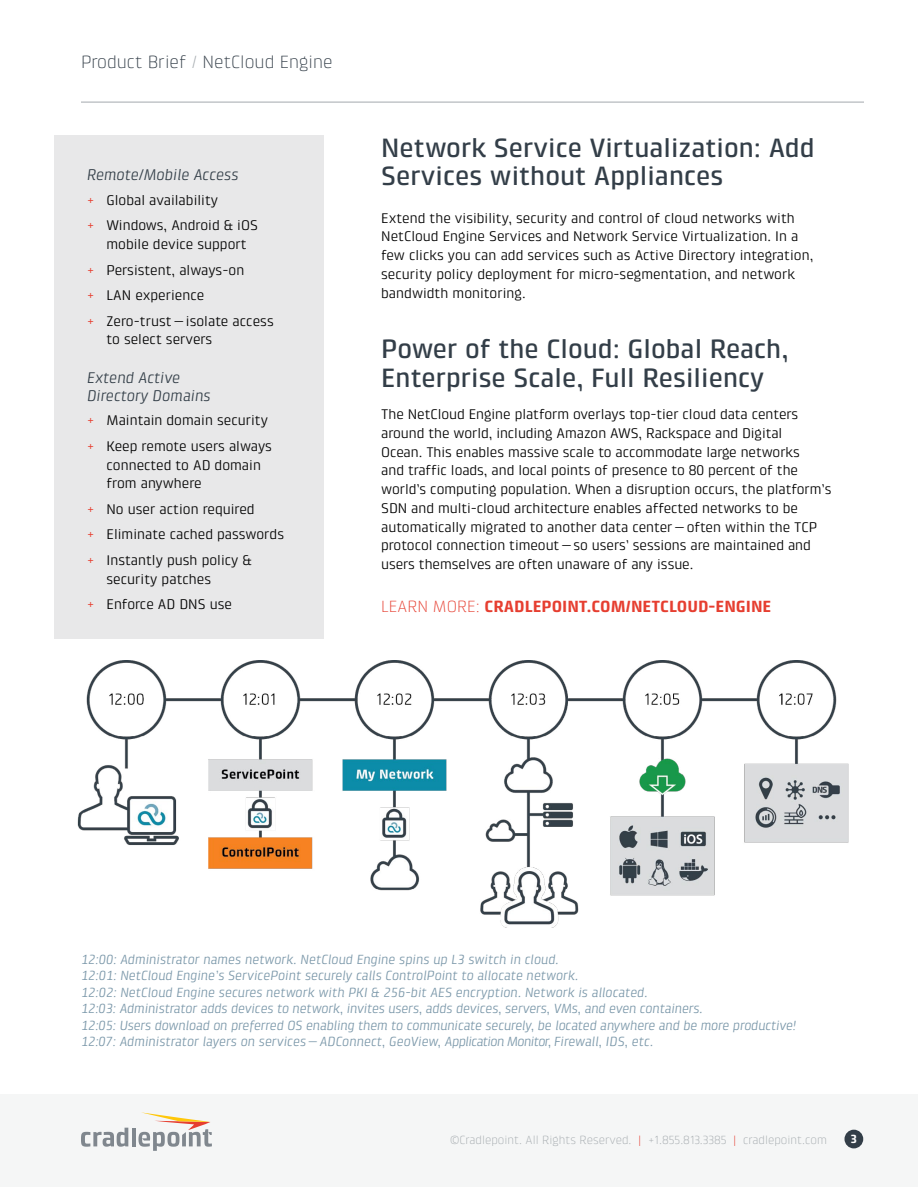
<style>
.page{position:relative;width:918px;height:1188px;background:#fff}
.page>*{position:absolute;margin:0;border:0;box-sizing:border-box;transform-origin:0 0}
.t1{font:500 27px/28.5px "Klint Pro";color:#333e48}
.t2{font:300 18px "Klint LT Pro";color:#333e48}
.t3{font:700 16.5px "Klint Pro";color:#e63e30}
.t4{font:italic 15.75px/18px "Klint Pro";color:#333e48}
.t5{font:14.25px/18.8px "Klint Pro";letter-spacing:-.005em;color:#000}
.t6{font:italic 13.5px/16.5px "Klint Pro";letter-spacing:-.01em;color:#7a97a9}
.t7{font:300 12px "Klint LT Pro";color:#a3a9ad}
.t8{font:700 12px "Klint Pro";color:#fff}
.s1{color:#a3a9ad}
.s2{color:#e63e30}
.s3{font-family:"Klint LT Pro";font-weight:300}
</style>
<div class="page">
<div style="left:0;top:1094px;width:918px;height:93px;background:#f5f6f6"></div>
<hr style="left:81px;top:102px;width:783px;height:1px;background:#a3a9ad">
<div style="left:844px;top:1130px;width:19px;height:18px;background:#333e48;border-radius:50%"></div>
<div style="left:54px;top:135px;width:270px;height:503px;background:#e8e8e9"></div>
<img style="left:77px;top:661px;width:772px;height:267px">
<svg style="left:81px;top:1128px;width:47px;height:19px"></svg>
<hr style="left:132px;top:1128px;width:4px;height:18px;background:#80878e">
<svg style="left:138px;top:1112px;width:74px;height:39px"></svg>
<p class="t2" style="left:81px;top:52px;width:253px">Product Brief <span class="s1">/</span> NetCloud Engine</p>
<p class="t4" style="left:87px;top:166px;width:153px">Remote/Mobile Access</p>
<p class="t5" style="left:87px;top:187px;width:172px;line-height:25.5px"><span class="s2">+</span> Global availability<br><span class="s2">+</span> Windows, Android &amp; iOS</p>
<p class="t5" style="left:87px;top:231px;width:188px;line-height:25.5px;text-indent:19px">mobile device support<br><span class="s2">+</span> Persistent, always-on<br><span class="s2">+</span> LAN experience<br><span class="s2">+</span> Zero-trust—isolate access</p>
<p class="t5" style="left:106px;top:330px;width:107px">to select servers</p>
<p class="t4" style="left:87px;top:368px;width:125px">Extend Active<br>Directory Domains</p>
<p class="t5" style="left:87px;top:408px;width:187px;line-height:25.5px"><span class="s2">+</span> Maintain domain security <span class="s2">+</span> Keep remote users always</p>
<p class="t5" style="left:106px;top:455px;width:156px">connected to AD domain from anywhere</p>
<p class="t5" style="left:87px;top:496px;width:199px;line-height:25.5px"><span class="s2">+</span> No user action required<br><span class="s2">+</span> Eliminate cached passwords <span class="s2">+</span> Instantly push policy &amp;</p>
<p class="t5" style="left:87px;top:566px;width:146px;line-height:25.5px;text-align:center">security patches<br><span class="s2">+</span> Enforce AD DNS use</p>
<h1 class="t1" style="left:381px;top:133px;width:435px">Network Service Virtualization: Add<br>Services without Appliances</h1>
<p class="t5" style="left:381px;top:208px;width:434px">Extend the visibility, security and control of cloud networks with NetCloud Engine Services and Network Service Virtualization. In a few clicks you can add services such as Active Directory integration, security policy deployment for micro-segmentation, and network bandwidth monitoring.</p>
<h1 class="t1" style="left:381px;top:335px;width:409px">Power of the Cloud: Global Reach,<br>Enterprise Scale, Full Resiliency</h1>
<p class="t5" style="left:381px;top:405px;width:452px">The NetCloud Engine platform overlays top-tier cloud data centers around the world, including Amazon AWS, Rackspace and Digital<br>Ocean. This enables massive scale to accommodate large networks<br>and traffic loads, and local points of presence to 80 percent of the world’s computing population. When a disruption occurs, the platform’s SDN and multi-cloud architecture enables affected networks to be automatically migrated to another data center—often within the TCP protocol connection timeout—so users’ sessions are maintained and users themselves are often unaware of any issue.</p>
<p class="t3" style="left:381px;top:597px;width:392px"><span class="s3">LEARN MORE:</span> CRADLEPOINT.COM/NETCLOUD-ENGINE</p>
<p class="t6" style="left:81px;top:951px;width:717px">12:00: Administrator names network. NetCloud Engine spins up L3 switch in cloud.<br>12:01: NetCloud Engine’s ServicePoint securely calls ControlPoint to allocate network.<br>12:02: NetCloud Engine secures network with PKI &amp; 256-bit AES encryption. Network is allocated.<br>12:03: Administrator adds devices to network, invites users, adds devices, servers, VMs, and even containers.<br>12:05: Users download on preferred OS enabling them to communicate securely, be located anywhere and be more productive!<br>12:07: Administrator layers on services—ADConnect, GeoView, Application Monitor, Firewall, IDS, etc.</p>
<p class="t7" style="left:450px;top:1133px;width:378px">©Cradlepoint. All Rights Reserved. <span class="s2">|</span> +1.855.813.3385 <span class="s2">|</span> cradlepoint.com</p>
<p class="t8" style="left:850px;top:1132px;width:8px">3</p>
</div>
